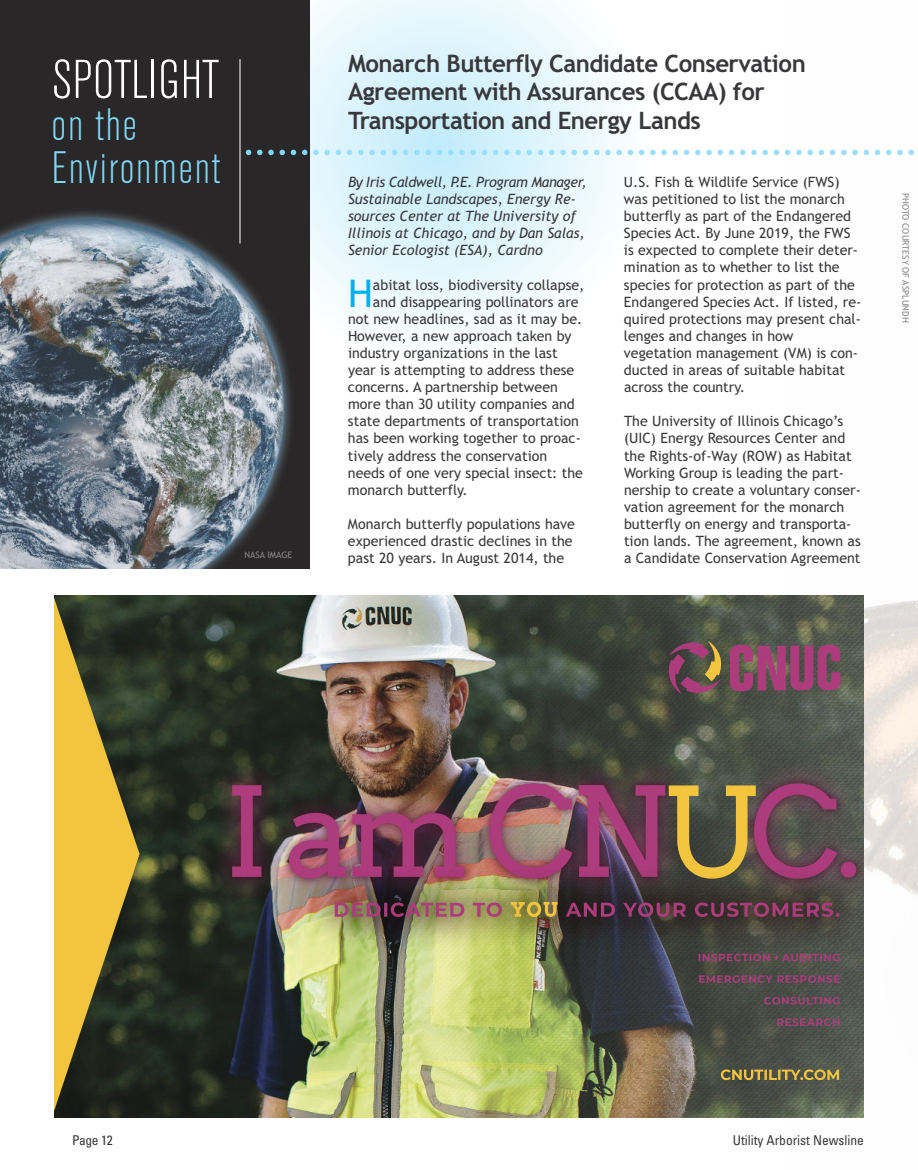
<style>
.page{position:relative;width:918px;height:1170px;background:#fff}
.page>*{position:absolute;margin:0;border:0;box-sizing:border-box;transform-origin:0 0}
.t1{font:300 condensed 54px "Futura";color:#99dff8}
.t2{font:300 condensed 54px "Akzidenz Grotesk Pro";color:#fff}
.t3{font:300 condensed 45px/42.3px "Akzidenz Grotesk Pro";letter-spacing:.045em;color:#80d7f6}
.t4{font:38.1px "Trebuchet MS";color:#00afed}
.t5{font:700 24px/28.8px "Trebuchet MS";letter-spacing:-.02em;color:#39383a}
.t6{font:14.25px/17.1px "Trebuchet MS";color:#39383a}
.t7{font:italic 14.25px/17.1px "Trebuchet MS";color:#39383a}
.t8{font:condensed 13.5px "Univers";color:#39383a}
.t9{font:9px "Trebuchet MS";color:#888889}
.s1{color:#80d7f6}
</style>
<div class="page">
<img style="left:785px;top:600px;width:133px;height:518px">
<svg style="left:309px;top:0;width:308px;height:362px"></svg>
<img style="left:0;top:0;width:309px;height:568px">
<img style="left:140px;top:595px;width:724px;height:522px">
<svg style="left:721px;top:1069px;width:118px;height:11px"></svg>
<svg style="left:777px;top:1019px;width:62px;height:7px"></svg>
<svg style="left:764px;top:997px;width:76px;height:7px"></svg>
<svg style="left:699px;top:975px;width:141px;height:8px"></svg>
<svg style="left:699px;top:958px;width:141px;height:3px"></svg>
<svg style="left:730px;top:645px;width:110px;height:46px;background:#8e466b"></svg>
<svg style="left:666px;top:639px;width:58px;height:57px;background:#6f524e"></svg>
<svg style="left:54px;top:595px;width:86px;height:522px;background:#8a7830"></svg>
<div style="left:208px;top:759px;width:656px;height:144px;background:#ac3c7c;opacity:.75"></div>
<img style="left:232px;top:783px;width:624px;height:96px">
<svg style="left:669px;top:785px;width:87px;height:75px;background:#807142"></svg>
<div style="left:297px;top:860px;width:567px;height:98px;background:#190000;opacity:.75"></div>
<div style="left:539px;top:873px;width:325px;height:74px;background:#190000;opacity:.75"></div>
<svg style="left:586px;top:903px;width:254px;height:14px;background:#67354d"></svg>
<div style="left:484px;top:872px;width:102px;height:74px;background:#190000;opacity:.75"></div>
<svg style="left:530px;top:902px;width:28px;height:15px"></svg>
<div style="left:306px;top:873px;width:224px;height:74px;background:#190000;opacity:.75"></div>
<svg style="left:335px;top:903px;width:167px;height:14px;background:#8e5d60"></svg>
<hr style="left:240px;top:59px;width:1px;height:185px;background:#fff">
<h1 class="t2" style="left:52px;top:60px;width:169px">SPOTLIGHT</h1>
<h2 class="t3" style="left:52px;top:107px;width:170px">on the<br>Environment</h2>
<h3 class="t5" style="left:348px;top:49px;width:459px">Monarch Butterfly Candidate Conservation<br>Agreement with Assurances (CCAA) for<br>Transportation and Energy Lands</h3>
<h1 class="t1" style="left:243px;top:112px;width:675px"><span class="s1">......</span>......................................................</h1>
<p class="t9" style="left:244px;top:549px;width:50px">NASA IMAGE</p>
<p class="t7" style="left:348px;top:173px;width:240px">By Iris Caldwell, P.E. Program Manager, Sustainable Landscapes, Energy Re&shy;sources Center at The University of Illinois at Chicago, and by Dan Salas, Senior Ecologist (ESA), Cardno</p>
<h3 class="t4" style="left:348px;top:271px;width:26px">H</h3>
<p class="t6" style="left:373px;top:276px;width:213px">abitat loss, biodiversity collapse,</p>
<p class="t6" style="left:373px;top:293px;width:207px">and disappearing pollinators are</p>
<p class="t6" style="left:348px;top:310px;width:236px">not new headlines, sad as it may be.</p>
<p class="t6" style="left:348px;top:327px;width:225px">However, a new approach taken by</p>
<p class="t6" style="left:348px;top:344px;width:211px">industry organizations in the last</p>
<p class="t6" style="left:348px;top:362px;width:228px">year is attempting to address these</p>
<p class="t6" style="left:348px;top:379px;width:211px">concerns. A partnership between</p>
<p class="t6" style="left:348px;top:396px;width:228px">more than 30 utility companies and</p>
<p class="t6" style="left:348px;top:413px;width:232px">state departments of transportation</p>
<p class="t6" style="left:348px;top:430px;width:234px">has been working together to proac-</p>
<p class="t6" style="left:348px;top:447px;width:201px">tively address the conservation</p>
<p class="t6" style="left:348px;top:464px;width:237px">needs of one very special insect: the</p>
<p class="t6" style="left:348px;top:481px;width:121px">monarch butterfly.</p>
<p class="t6" style="left:348px;top:515px;width:229px">Monarch butterfly populations have experienced drastic declines in the past 20 years. In August 2014, the</p>
<p class="t6" style="left:624px;top:173px;width:239px">U.S. Fish &amp; Wildlife Service (FWS) was petitioned to list the monarch butterfly as part of the Endangered Species Act. By June 2019, the FWS is expected to complete their deter&shy;mination as to whether to list the species for protection as part of the Endangered Species Act. If listed, re&shy;quired protections may present chal&shy;lenges and changes in how vegetation management (VM) is con&shy;ducted in areas of suitable habitat across the country.</p>
<p class="t6" style="left:624px;top:413px;width:239px">The University of Illinois Chicago’s (UIC) Energy Resources Center and the Rights-of-Way (ROW) as Habitat Working Group is leading the part&shy;nership to create a voluntary conser&shy;vation agreement for the monarch butterfly on energy and transporta&shy;tion lands. The agreement, known as a Candidate Conservation Agreement</p>
<p class="t9" style="left:911px;top:193px;width:131px;rotate:90deg">PHOTO COURTESY OF ASPLUNDH</p>
<p class="t8" style="left:72px;top:1135px;width:42px">Page 12</p>
<p class="t8" style="left:733px;top:1135px;width:133px">Utility Arborist Newsline</p>
</div>
